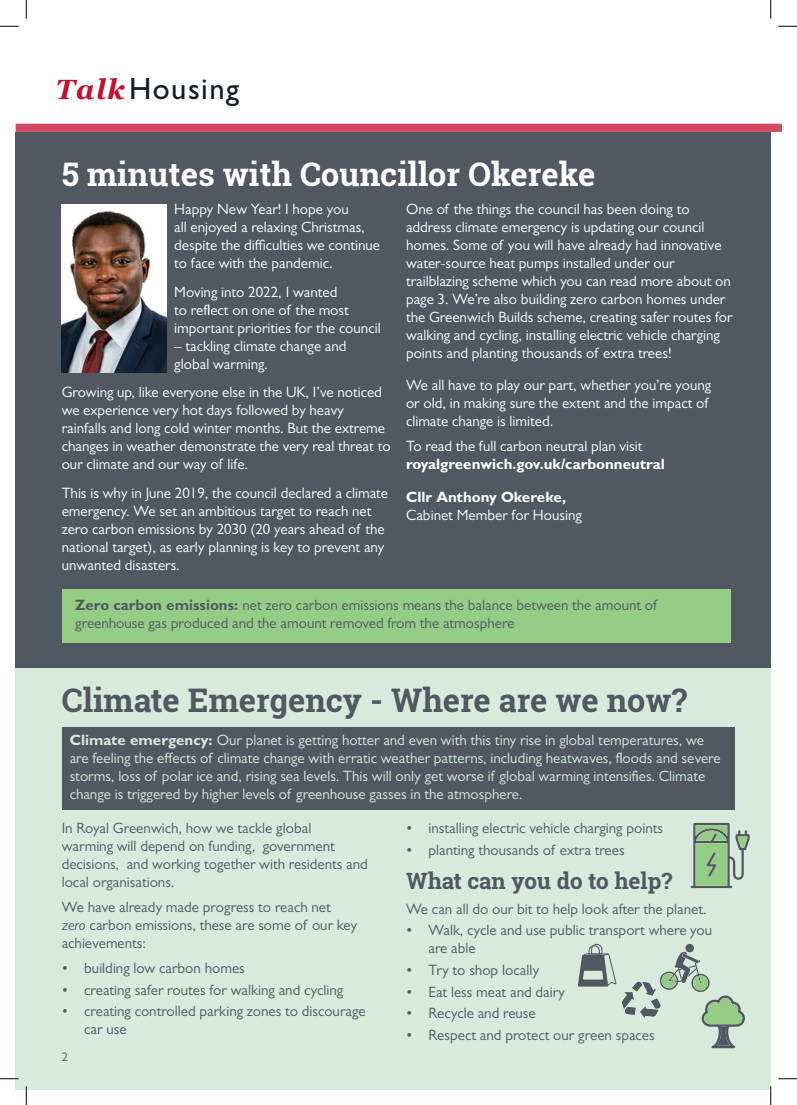
<style>
.page{position:relative;width:797px;height:1105px;background:#fff}
.page>*{position:absolute;margin:0;border:0;box-sizing:border-box;transform-origin:0 0}
.t1{font:700 32.5px "Roboto Slab";color:#515862}
.t2{font:700 32.5px "Roboto Slab";color:#fff}
.t3{font:500 30.62px "Gill Sans MT Std";letter-spacing:.045em;color:#0f1e28}
.t4{font:700 22.5px "Roboto Slab";color:#515862}
.t5{font:15px/18px "Gill Sans MT Std";color:#fff}
.t6{font:15px/18px "Gill Sans MT Std";color:#515862}
.t7{font:15px/18px "Gill Sans MT Std";color:#d7eadc}
.t8{font:12.5px "Gill Sans MT Std";color:#57585a}
.s1{font-family:"Georgia";font-weight:700;font-style:italic;font-size:27.88px;color:#c3102f}
.s2{font-weight:700}
.s3{font-style:italic}
</style>
<div class="page">
<div style="left:16px;top:668px;width:754px;height:421px;background:#d7eadc"></div>
<div style="left:62px;top:727px;width:672px;height:82px;background:#515862"></div>
<svg style="left:16px;top:124px;width:765px;height:8px;background:#d14b62"></svg>
<div style="left:16px;top:132px;width:754px;height:536px;background:#515862"></div>
<div style="left:62px;top:590px;width:668px;height:53px;background:#95cd87"></div>
<img style="left:62px;top:204px;width:105px;height:169px">
<svg style="left:577px;top:944px;width:39px;height:42px"></svg>
<svg style="left:622px;top:944px;width:123px;height:104px"></svg>
<svg style="left:690px;top:823px;width:59px;height:65px"></svg>
<svg style="left:0;top:25px;width:19px;height:2px"></svg>
<svg style="left:778px;top:25px;width:19px;height:2px"></svg>
<svg style="left:0;top:1078px;width:19px;height:1px"></svg>
<svg style="left:778px;top:1078px;width:19px;height:1px"></svg>
<svg style="left:25px;top:0;width:2px;height:19px"></svg>
<svg style="left:25px;top:1086px;width:2px;height:19px"></svg>
<svg style="left:770px;top:0;width:1px;height:19px"></svg>
<svg style="left:770px;top:1086px;width:1px;height:19px"></svg>
<p class="t3" style="left:56px;top:71px;width:185px"><span class="s1">Talk</span>Housing</p>
<p class="t2" style="left:62px;top:151px;width:535px">5 minutes with Councillor Okereke</p>
<p class="t5" style="left:174px;top:200px;width:207px">Happy New Year! I hope you<br>all enjoyed a relaxing Christmas, despite the difficulties we continue to face with the pandemic.</p>
<p class="t5" style="left:174px;top:283px;width:208px">Moving into 2022, I wanted<br>to reflect on one of the most important priorities for the council</p>
<p class="t5" style="left:174px;top:337px;width:174px">– tackling climate change and global warming.</p>
<p class="t5" style="left:62px;top:383px;width:330px">Growing up, like everyone else in the UK, I’ve noticed we experience very hot days followed by heavy rainfalls and long cold winter months. But the extreme changes in weather demonstrate the very real threat to our climate and our way of life.</p>
<p class="t5" style="left:62px;top:484px;width:328px">This is why in June 2019, the council declared a climate emergency. We set an ambitious target to reach net zero carbon emissions by 2030 (20 years ahead of the national target), as early planning is key to prevent any unwanted disasters.</p>
<p class="t5" style="left:406px;top:200px;width:328px">One of the things the council has been doing to address climate emergency is updating our council homes. Some of you will have already had innovative water-source heat pumps installed under our trailblazing scheme which you can read more about on page 3. We’re also building zero carbon homes under the Greenwich Builds scheme, creating safer routes for walking and cycling, installing electric vehicle charging points and planting thousands of extra trees!</p>
<p class="t5" style="left:406px;top:376px;width:307px">We all have to play our part, whether you’re young or old, in making sure the extent and the impact of climate change is limited.</p>
<p class="t5" style="left:406px;top:437px;width:260px">To read the full carbon neutral plan visit <span class="s2">royalgreenwich.gov.uk/carbonneutral</span></p>
<p class="t5" style="left:406px;top:487px;width:177px"><span class="s2">Cllr Anthony Okereke,<br></span>Cabinet Member for Housing</p>
<p class="t6" style="left:75px;top:596px;width:583px"><span class="s2">Zero carbon emissions:</span> net zero carbon emissions means the balance between the amount of greenhouse gas produced and the amount removed from the atmosphere</p>
<p class="t1" style="left:62px;top:678px;width:627px">Climate Emergency - Where are we now?</p>
<p class="t7" style="left:70px;top:731px;width:652px"><span class="s2">Climate emergency:</span> Our planet is getting hotter and even with this tiny rise in global temperatures, we are feeling the effects of climate change with erratic weather patterns, including heatwaves, floods and severe storms, loss of polar ice and, rising sea levels. This will only get worse if global warming intensifies. Climate change is triggered by higher levels of greenhouse gasses in the atmosphere.</p>
<p class="t6" style="left:62px;top:819px;width:308px">In Royal Greenwich, how we tackle global<br>warming will depend on funding, government decisions, and working together with residents and local organisations.</p>
<p class="t6" style="left:62px;top:898px;width:297px">We have already made progress to reach net <span class="s3">zero</span> carbon emissions, these are some of our key achievements:</p>
<p class="t6" style="left:62px;top:959px;width:185px">• building low carbon homes</p>
<p class="t6" style="left:62px;top:981px;width:283px">• creating safer routes for walking and cycling</p>
<p class="t6" style="left:84px;top:1002px;width:283px;text-indent:-22px">• creating controlled parking zones to discourage car use</p>
<p class="t8" style="left:62px;top:1050px;width:8px">2</p>
<p class="t6" style="left:406px;top:819px;width:258px">• installing electric vehicle charging points</p>
<p class="t6" style="left:406px;top:841px;width:220px">• planting thousands of extra trees</p>
<p class="t4" style="left:406px;top:865px;width:268px">What can you do to help?</p>
<p class="t6" style="left:406px;top:900px;width:302px">We can all do our bit to help look after the planet.</p>
<p class="t6" style="left:428px;top:921px;width:285px;text-indent:-22px">• Walk, cycle and use public transport where you are able</p>
<p class="t6" style="left:406px;top:961px;width:135px">• Try to shop locally</p>
<p class="t6" style="left:406px;top:982px;width:160px">• Eat less meat and dairy</p>
<p class="t6" style="left:406px;top:1004px;width:131px">• Recycle and reuse</p>
<p class="t6" style="left:406px;top:1025px;width:250px">• Respect and protect our green spaces</p>
</div>
